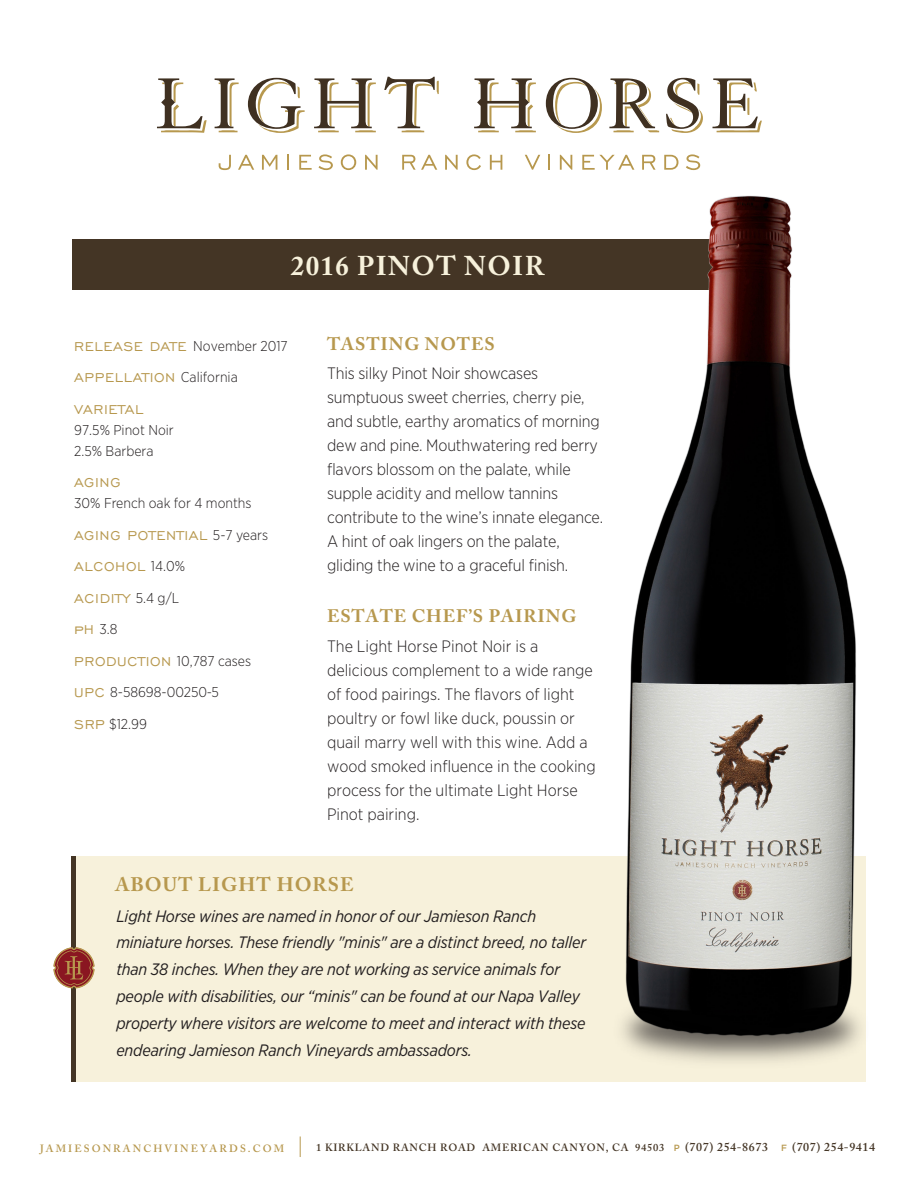
<style>
.page{position:relative;width:918px;height:1188px;background:#fff}
.page>*{position:absolute;margin:0;border:0;box-sizing:border-box;transform-origin:0 0}
.t1{font:700 27px "Adobe Caslon Pro";letter-spacing:.05em;color:#f7f1db}
.t2{font:700 19.5px "Adobe Caslon Pro";letter-spacing:.05em;color:#b7984e}
.t3{font:700 18px "Adobe Caslon Pro";letter-spacing:.05em;color:#b7984e}
.t4{font:300 16.5px/24px "Gotham Narrow";letter-spacing:-.01em;color:#231f20}
.t5{font:italic 16.5px/27px "Gotham Narrow";letter-spacing:-.01em;color:#231f20}
.t6{font:16.5px/31.5px "Engravers Gothic BT";letter-spacing:.04em;color:#b7984e}
.t7{font:300 14.25px/21px "Gotham Narrow";color:#231f20}
.t8{font:600 10.5px "Adobe Caslon";letter-spacing:.07em;color:#443525}
.t9{font:600 10.5px "Adobe Caslon";letter-spacing:.2em;color:#b7984e}
.s1{font-family:"Engravers Gothic BT";font-weight:400;font-size:16.5px;color:#b7984e}
.s2{font-family:"Gotham Narrow";font-weight:300;font-size:14.25px;color:#231f20}
.s3{font-family:"Engravers Gothic BT";font-weight:400;font-size:18px;color:#b7984e}
.s4{font-family:"Gotham";font-weight:500;font-size:9px;color:#b7984e}
.s5{font-size:12px}
</style>
<div class="page">
<div style="left:72px;top:239px;width:682px;height:51px;background:#443525"></div>
<svg style="left:300px;top:1136px;width:1px;height:21px"></svg>
<div style="left:75px;top:856px;width:791px;height:225px;background:#f7f1db"></div>
<hr style="left:72px;top:856px;width:4px;height:225px;background:#443525">
<svg style="left:219px;top:155px;width:12px;height:15px"></svg>
<svg style="left:238px;top:155px;width:16px;height:15px"></svg>
<svg style="left:262px;top:155px;width:15px;height:15px"></svg>
<svg style="left:287px;top:155px;width:2px;height:15px"></svg>
<svg style="left:299px;top:155px;width:13px;height:15px"></svg>
<svg style="left:319px;top:154px;width:14px;height:16px"></svg>
<svg style="left:341px;top:154px;width:15px;height:16px"></svg>
<svg style="left:365px;top:155px;width:13px;height:15px"></svg>
<svg style="left:402px;top:155px;width:35px;height:15px"></svg>
<svg style="left:445px;top:155px;width:13px;height:15px"></svg>
<svg style="left:466px;top:154px;width:15px;height:16px"></svg>
<svg style="left:490px;top:155px;width:12px;height:15px"></svg>
<svg style="left:157px;top:78px;width:50px;height:55px"></svg>
<svg style="left:215px;top:78px;width:24px;height:54px"></svg>
<svg style="left:248px;top:78px;width:57px;height:55px"></svg>
<svg style="left:314px;top:78px;width:62px;height:54px"></svg>
<svg style="left:384px;top:77px;width:55px;height:55px"></svg>
<svg style="left:546px;top:78px;width:56px;height:55px"></svg>
<svg style="left:609px;top:78px;width:50px;height:54px"></svg>
<svg style="left:666px;top:78px;width:37px;height:55px"></svg>
<svg style="left:713px;top:78px;width:49px;height:54px"></svg>
<svg style="left:474px;top:78px;width:62px;height:54px"></svg>
<svg style="left:53px;top:947px;width:42px;height:41px"></svg>
<img style="left:503px;top:154px;width:363px;height:928px">
<h1 class="t1" style="left:291px;top:250px;width:255px">2016 PINOT NOIR</h1>
<p class="t7" style="left:74px;top:335px;width:215px"><span class="s1">RELEASE DATE</span> November 2017</p>
<p class="t6" style="left:74px;top:361px;width:165px">APPELLATION <span class="s2">California<br></span>VARIETAL</p>
<p class="t7" style="left:74px;top:419px;width:101px">97.5% Pinot Noir<br>2.5% Barbera</p>
<p class="t6" style="left:74px;top:466px;width:48px">AGING</p>
<p class="t7" style="left:74px;top:492px;width:179px">30% French oak for 4 months</p>
<p class="t6" style="left:74px;top:519px;width:195px">AGING POTENTIAL <span class="s2">5-7 years<br></span>ALCOHOL <span class="s2">14.0%<br></span>ACIDITY <span class="s2">5.4 g/L</span></p>
<p class="t7" style="left:74px;top:618px;width:45px"><span class="s3">p</span><span class="s1">H</span> 3.8</p>
<p class="t7" style="left:74px;top:650px;width:178px"><span class="s1">PRODUCTION</span> 10,787 cases</p>
<p class="t7" style="left:74px;top:681px;width:146px"><span class="s1">UPC</span> 8-58698-00250-5</p>
<p class="t7" style="left:74px;top:713px;width:74px"><span class="s1">SRP</span> $12.99</p>
<p class="t3" style="left:327px;top:334px;width:169px">TASTING NOTES</p>
<p class="t4" style="left:327px;top:361px;width:278px">This silky Pinot Noir showcases sumptuous sweet cherries, cherry pie, and subtle, earthy aromatics of morning dew and pine. Mouthwatering red berry flavors blossom on the palate, while supple acidity and mellow tannins contribute to the wine’s innate elegance.<br>A hint of oak lingers on the palate, gliding the wine to a graceful finish.</p>
<p class="t3" style="left:327px;top:605px;width:251px">ESTATE CHEF’S PAIRING</p>
<p class="t4" style="left:327px;top:634px;width:270px">The Light Horse Pinot Noir is a delicious complement to a wide range of food pairings. The flavors of light poultry or fowl like duck, poussin or quail marry well with this wine. Add a wood smoked influence in the cooking process for the ultimate Light Horse Pinot pairing.</p>
<p class="t2" style="left:115px;top:873px;width:240px">ABOUT LIGHT HORSE</p>
<p class="t5" style="left:116px;top:902px;width:471px">Light Horse wines are named in honor of our Jamieson Ranch miniature horses. These friendly "minis" are a distinct breed, no taller than 38 inches. When they are not working as service animals for people with disabilities, our “minis" can be found at our Napa Valley property where visitors are welcome to meet and interact with these endearing Jamieson Ranch Vineyards ambassadors.</p>
<p class="t9" style="left:40px;top:1142px;width:246px">JAMIESONRANCHVINEYARDS.COM</p>
<p class="t8" style="left:316px;top:1141px;width:560px">1 KIRKLAND RANCH ROAD AMERICAN CANYON, CA 94503 <span class="s4">P</span> <span class="s5">(707) 254-8673</span> <span class="s4">F</span> <span class="s5">(707) 254-9414</span></p>
</div>
